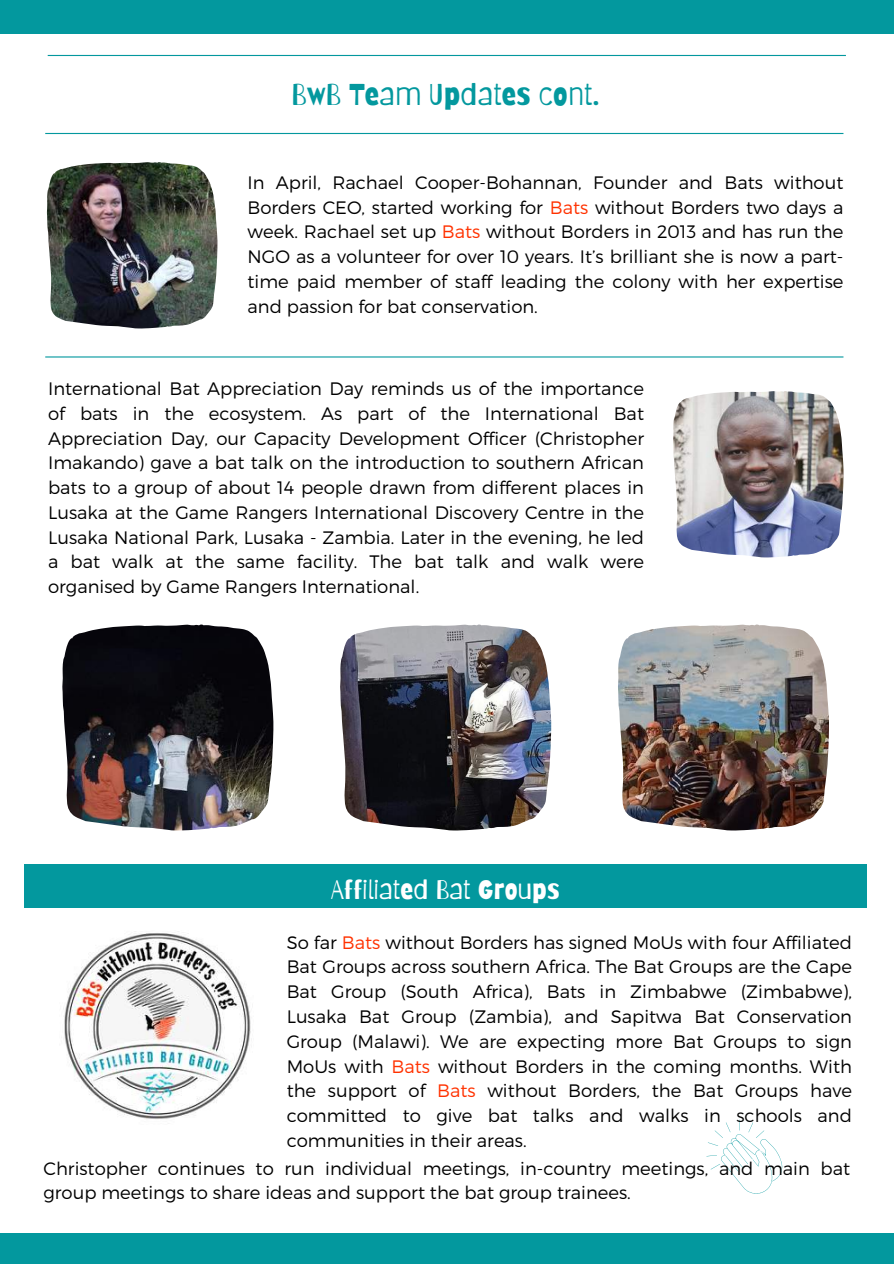
<style>
.page{position:relative;width:894px;height:1264px;background:#fff}
.page>*{position:absolute;margin:0;border:0;box-sizing:border-box;transform-origin:0 0}
.t1{font:30px "Barriecito";color:#03989e}
.t2{font:26.7px "Barriecito";color:#fff}
.t3{font:300 18px/24.8px "Montserrat";color:#000;text-align:justify}
.s1{color:#ff3201}
</style>
<div class="page">
<div style="left:0;top:0;width:893px;height:34px;background:#03989e"></div>
<div style="left:0;top:1233px;width:893px;height:30px;background:#03989e"></div>
<hr style="left:48px;top:55px;width:797px;height:1px;background:#03989e">
<hr style="left:45px;top:133px;width:798px;height:1px;background:#03989e">
<svg style="left:706px;top:1119px;width:76px;height:75px"></svg>
<img style="left:63px;top:931px;width:188px;height:188px">
<img style="left:47px;top:162px;width:170px;height:166px">
<div style="left:24px;top:864px;width:842px;height:43px;background:#03989e"></div>
<img style="left:673px;top:391px;width:170px;height:166px">
<img style="left:62px;top:624px;width:211px;height:206px">
<img style="left:340px;top:624px;width:211px;height:206px">
<img style="left:618px;top:624px;width:210px;height:206px">
<hr style="left:45px;top:356px;width:798px;height:1px;background:#03989e">
<h1 class="t1" style="left:291px;top:76px;width:309px">BwB Team Updates cont.</h1>
<p class="t3" style="left:247px;top:169px;width:597px">In April, Rachael Cooper-Bohannan, Founder and Bats without Borders CEO, started working for <span class="s1">Bats</span> without Borders two days a week. Rachael set up <span class="s1">Bats</span> without Borders in 2013 and has run the NGO as a volunteer for over 10 years. It’s brilliant she is now a part&shy;time paid member of staff leading the colony with her expertise and passion for bat conservation.</p>
<p class="t3" style="left:48px;top:375px;width:597px">International Bat Appreciation Day reminds us of the importance of bats in the ecosystem. As part of the International Bat Appreciation Day, our Capacity Development Officer (Christopher Imakando) gave a bat talk on the introduction to southern African bats to a group of about 14 people drawn from different places in Lusaka at the Game Rangers International Discovery Centre in the Lusaka National Park, Lusaka - Zambia. Later in the evening, he led a bat walk at the same facility. The bat talk and walk were organised by Game Rangers International.</p>
<h2 class="t2" style="left:331px;top:873px;width:230px">Affiliated Bat Groups</h2>
<p class="t3" style="left:286px;top:929px;width:566px">So far <span class="s1">Bats</span> without Borders has signed MoUs with four Affiliated Bat Groups across southern Africa. The Bat Groups are the Cape Bat Group (South Africa), Bats in Zimbabwe (Zimbabwe), Lusaka Bat Group (Zambia), and Sapitwa Bat Conservation Group (Malawi). We are expecting more Bat Groups to sign MoUs with <span class="s1">Bats</span> without Borders in the coming months. With the support of <span class="s1">Bats</span> without Borders, the Bat Groups have committed to give bat talks and walks in schools and communities in their areas.</p>
<p class="t3" style="left:43px;top:1154px;width:808px">Christopher continues to run individual meetings, in-country meetings, and main bat group meetings to share ideas and support the bat group trainees.</p>
</div>
